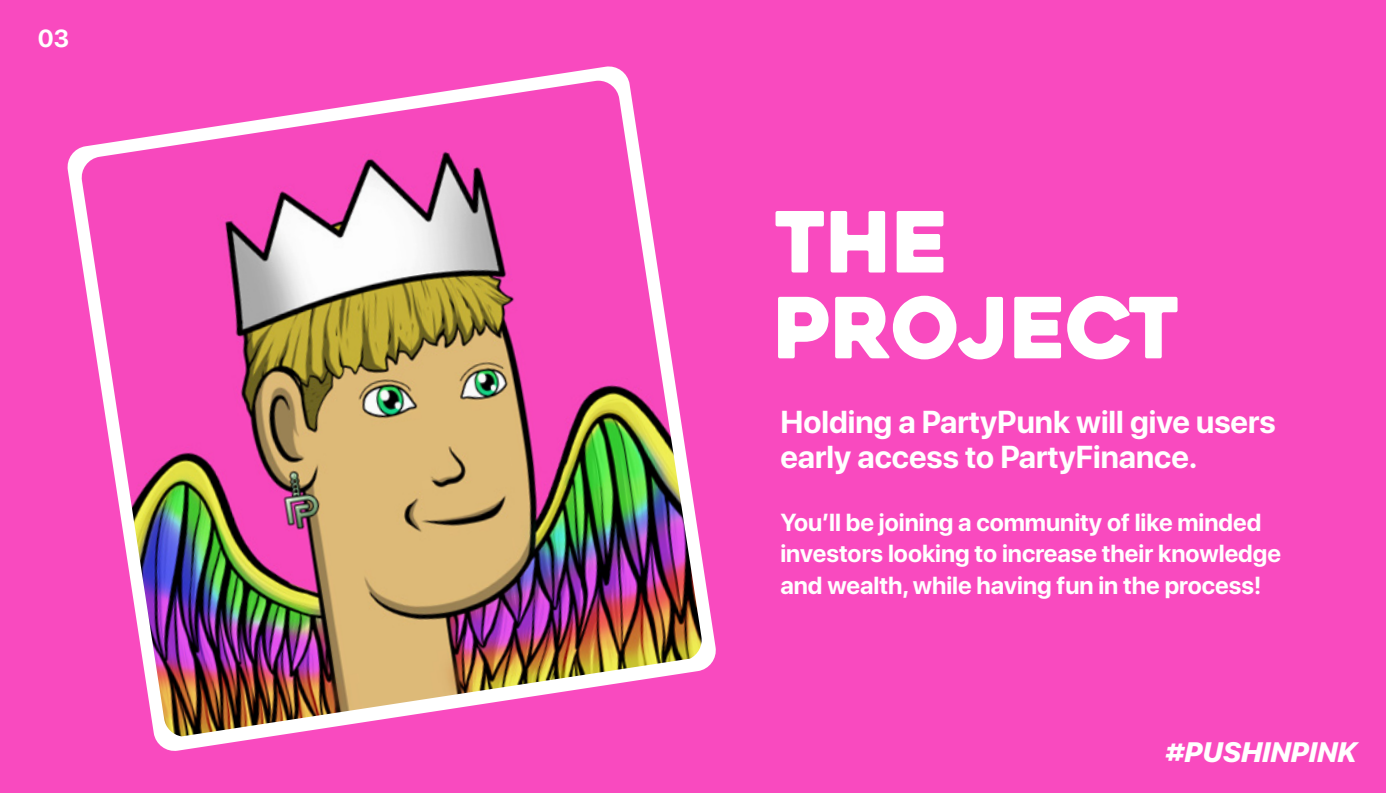
<style>
.page{position:relative;width:1386px;height:793px;background:#fff}
.page>*{position:absolute;margin:0;border:0;box-sizing:border-box;transform-origin:0 0}
.t1{font:84px/85.8px "Heavitas";letter-spacing:-.005em;color:#fff}
.t2{font:700 31.5px/35px "SF Pro Display";color:#fff}
.t3{font:italic 800 28px "SF Pro Display";color:#fff}
.t4{font:700 24.5px/31.5px "SF Pro Display";color:#fff}
</style>
<div class="page">
<div style="left:0;top:0;width:1386px;height:792px;background:#f94abf"></div>
<svg style="left:67px;top:66px;width:649px;height:685px"></svg>
<img style="left:80px;top:81px;width:623px;height:655px">
<p class="t4" style="left:38px;top:23px;width:33px">03</p>
<h1 class="t1" style="left:774px;top:200px;width:407px">THE<br>PROJECT</h1>
<p class="t2" style="left:780px;top:404px;width:497px">Holding a PartyPunk will give users early access to PartyFinance.</p>
<p class="t4" style="left:780px;top:506px;width:502px">You’ll be joining a community of like minded investors looking to increase their knowledge and wealth, while having fun in the process!</p>
<p class="t3" style="left:1165px;top:732px;width:193px">#PUSHINPINK</p>
</div>
